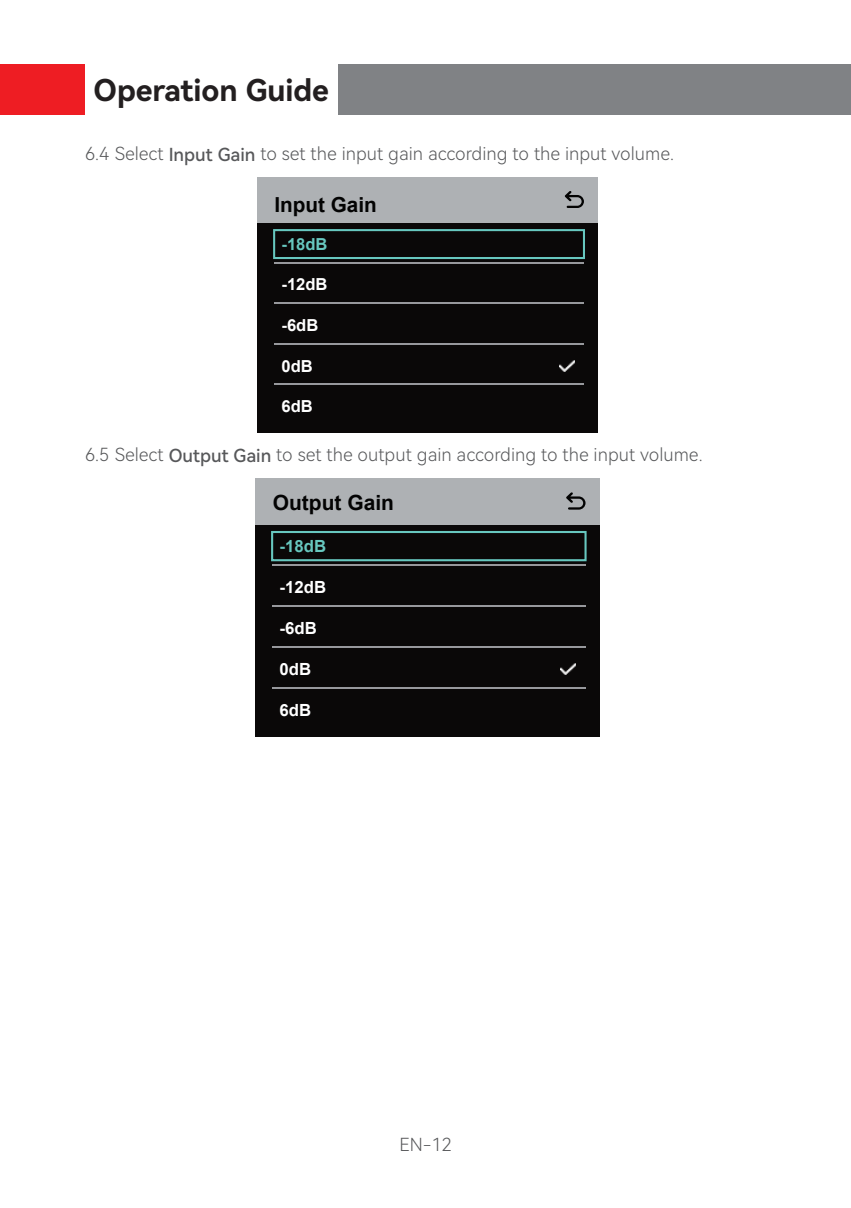
<style>
.page{position:relative;width:851px;height:1208px;background:#fff}
.page>*{position:absolute;margin:0;border:0;box-sizing:border-box;transform-origin:0 0}
.一级标题_10号字{font:30px "Harmony OS Sans SC Bold";color:#231f20}
.t1{font:700 21px "Arial";color:#030303}
.t2{font:700 20.7px "Arial";color:#030303}
.正文缩进{font:18px "Harmony OS Sans SC Light";color:#57585a}
.t3{font:700 16.8px "Arial";color:#fff}
.t4{font:700 16.8px "Arial";color:#67c7bf}
.t5{font:700 16.5px "Arial";color:#fff}
.t6{font:700 16.5px "Arial";color:#67c7bf}
.s1{font-family:"Harmony OS Sans SC Medium"}
</style>
<div class="page">
<div style="left:0;top:64px;width:85px;height:50px;background:#ee1d23"></div>
<div style="left:122px;top:64px;width:728px;height:50px;background:#808285"></div>
<div style="left:257px;top:177px;width:340px;height:255px;background:#0a0808"></div>
<div style="left:257px;top:177px;width:340px;height:46px;background:#aeb1b4"></div>
<svg style="left:564px;top:191px;width:20px;height:17px"></svg>
<hr style="left:274px;top:262px;width:310px;height:1px;background:#97989c">
<hr style="left:274px;top:303px;width:310px;height:1px;background:#97989c">
<hr style="left:274px;top:383px;width:310px;height:2px;background:#97989c">
<hr style="left:274px;top:343px;width:310px;height:1px;background:#97989c">
<div style="left:273px;top:229px;width:312px;height:30px;border:2px solid #67c7bf"></div>
<img style="left:559px;top:360px;width:15px;height:11px">
<div style="left:255px;top:478px;width:344px;height:259px;background:#0a0808"></div>
<div style="left:255px;top:478px;width:344px;height:47px;background:#aeb1b4"></div>
<svg style="left:566px;top:492px;width:19px;height:17px"></svg>
<hr style="left:272px;top:564px;width:313px;height:1px;background:#97989c">
<hr style="left:272px;top:605px;width:313px;height:1px;background:#97989c">
<hr style="left:272px;top:687px;width:313px;height:1px;background:#97989c">
<hr style="left:272px;top:646px;width:313px;height:1px;background:#97989c">
<div style="left:271px;top:531px;width:315px;height:30px;border:2px solid #67c7bf"></div>
<img style="left:560px;top:664px;width:15px;height:11px">
<div style="left:85px;top:64px;width:252px;height:51px;background:#fff"></div>
<p class="一级标题_10号字" style="left:94px;top:69px;width:237px">Operation Guide</p>
<p class="正文缩进" style="left:85px;top:141px;width:590px">6.4 Select <span class="s1">Input Gain</span> to set the input gain according to the input volume.</p>
<p class="t2" style="left:274px;top:190px;width:104px">Input Gain</p>
<p class="t6" style="left:281px;top:232px;width:48px">-18dB</p>
<p class="t5" style="left:281px;top:273px;width:48px">-12dB</p>
<p class="t5" style="left:281px;top:313px;width:38px">-6dB</p>
<p class="t5" style="left:281px;top:354px;width:33px">0dB</p>
<p class="t5" style="left:281px;top:395px;width:33px">6dB</p>
<p class="正文缩进" style="left:85px;top:442px;width:619px">6.5 Select <span class="s1">Output Gain</span> to set the output gain according to the input volume.</p>
<p class="t1" style="left:273px;top:488px;width:123px">Output Gain</p>
<p class="t4" style="left:279px;top:534px;width:48px">-18dB</p>
<p class="t3" style="left:279px;top:575px;width:48px">-12dB</p>
<p class="t3" style="left:279px;top:616px;width:39px">-6dB</p>
<p class="t3" style="left:279px;top:657px;width:33px">0dB</p>
<p class="t3" style="left:279px;top:698px;width:33px">6dB</p>
<p class="正文缩进" style="left:399px;top:1131px;width:54px">EN-12</p>
</div>
